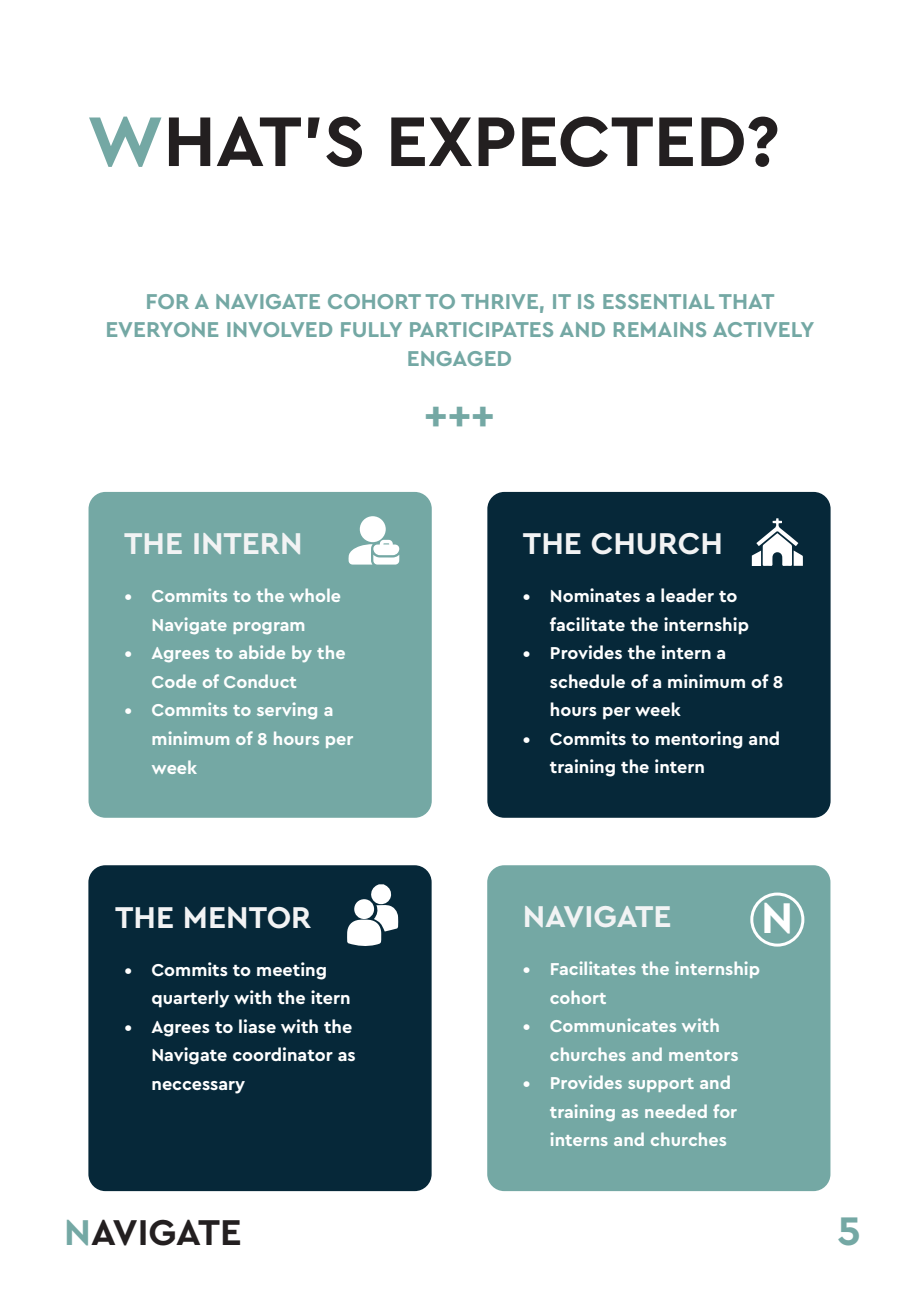
<style>
.page{position:relative;width:919px;height:1289px;background:#fff}
.page>*{position:absolute;margin:0;border:0;box-sizing:border-box;transform-origin:0 0}
.t1{font:700 73.5px "Cera Pro";color:#231f20}
.t2{font:700 45px "Cera Pro";color:#fff}
.t3{font:700 42px "Cera Pro";color:#74a8a4}
.t4{font:700 41.7px "Cera Pro";color:#74a8a4}
.t5{font:700 37.5px "Cera Pro";color:#231f20}
.t6{font:700 31.5px "Cera Pro";color:#f2f3f4}
.t7{font:700 22.5px/28.5px "Cera Pro";color:#74a8a4;text-align:center}
.t8{font:700 18px/28.5px "Cera Pro";color:#fff}
.s1{color:#74a8a4}
</style>
<div class="page">
<div style="left:88px;top:492px;width:343px;height:325px;background:#74a8a4;border-radius:17px"></div>
<div style="left:360px;top:516px;width:26px;height:26px;background:#fff;border-radius:50%"></div>
<svg style="left:348px;top:540px;width:51px;height:24px"></svg>
<div style="left:487px;top:492px;width:343px;height:325px;background:#062839;border-radius:17px"></div>
<div style="left:88px;top:865px;width:343px;height:326px;background:#062839;border-radius:17px"></div>
<div style="left:487px;top:865px;width:343px;height:326px;background:#74a8a4;border-radius:17px"></div>
<svg style="left:751px;top:518px;width:51px;height:48px"></svg>
<svg style="left:347px;top:884px;width:51px;height:62px"></svg>
<div style="left:354px;top:899px;width:20px;height:20px;background:#fff;border-radius:50%"></div>
<div style="left:750px;top:892px;width:54px;height:54px;border:3px solid #fff;border-radius:50%"></div>
<h1 class="t1" style="left:87px;top:92px;width:694px"><span class="s1">W</span>HAT’S EXPECTED?</h1>
<p class="t7" style="left:105px;top:286px;width:710px">FOR A NAVIGATE COHORT TO THRIVE, IT IS ESSENTIAL THAT<br>EVERYONE INVOLVED FULLY PARTICIPATES AND REMAINS ACTIVELY<br>ENGAGED</p>
<h3 class="t6" style="left:124px;top:523px;width:180px">THE INTERN</h3>
<p class="t8" style="left:125px;top:581px;width:218px;text-align:center">• Commits to the whole<br>Navigate program</p>
<p class="t8" style="left:152px;top:638px;width:195px;text-indent:-27px">• Agrees to abide by the<br>Code of Conduct</p>
<p class="t8" style="left:152px;top:695px;width:203px;text-indent:-27px">• Commits to serving a minimum of 8 hours per week</p>
<h3 class="t6" style="left:115px;top:896px;width:198px">THE MENTOR</h3>
<p class="t8" style="left:151px;top:954px;width:201px;text-indent:-27px">• Commits to meeting quarterly with the itern</p>
<p class="t8" style="left:151px;top:1011px;width:206px;text-indent:-27px">• Agrees to liase with the<br>Navigate coordinator as neccessary</p>
<h3 class="t3" style="left:424px;top:388px;width:72px">+++</h3>
<h3 class="t6" style="left:523px;top:522px;width:201px">THE CHURCH</h3>
<p class="t8" style="left:550px;top:581px;width:200px;text-indent:-27px">• Nominates a leader to facilitate the internship</p>
<p class="t8" style="left:550px;top:638px;width:235px;text-indent:-27px">• Provides the intern a schedule of a minimum of 8 hours per week</p>
<p class="t8" style="left:550px;top:723px;width:232px;text-indent:-27px">• Commits to mentoring and training the intern</p>
<h2 class="t2" style="left:761px;top:888px;width:34px">N</h2>
<h3 class="t6" style="left:523px;top:895px;width:150px">NAVIGATE</h3>
<p class="t8" style="left:550px;top:954px;width:212px;text-indent:-27px">• Facilitates the internship cohort</p>
<p class="t8" style="left:550px;top:1011px;width:190px;text-indent:-27px">• Communicates with churches and mentors</p>
<p class="t8" style="left:550px;top:1068px;width:189px;text-indent:-27px">• Provides support and training as needed for interns and churches</p>
<h3 class="t5" style="left:64px;top:1207px;width:179px"><span class="s1">N</span>AVIGATE</h3>
<h3 class="t4" style="left:837px;top:1202px;width:25px">5</h3>
</div>
